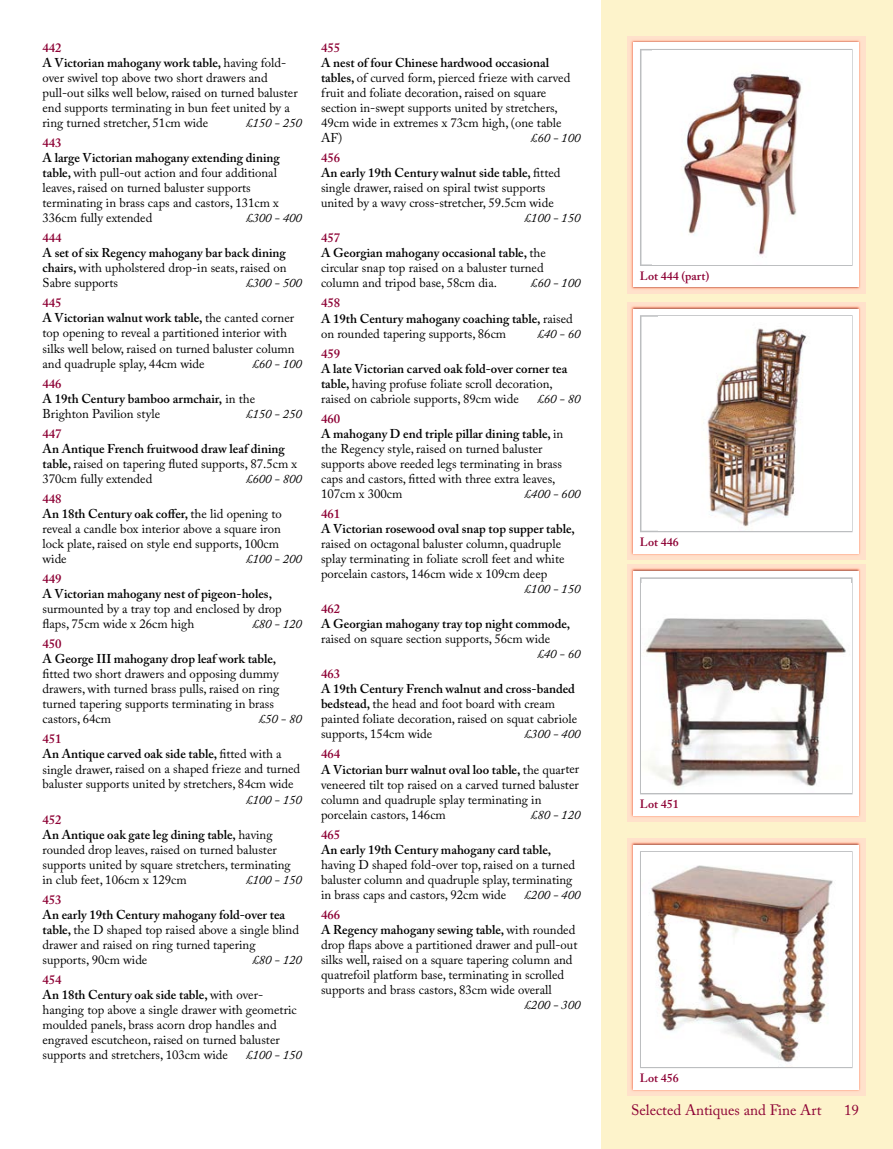
<style>
.page{position:relative;width:893px;height:1149px;background:#fff}
.page>*{position:absolute;margin:0;border:0;box-sizing:border-box;transform-origin:0 0}
.t1{font:15px "Adobe Caslon Pro";color:#8d0134}
.t2{font:12.75px/15px "Adobe Caslon Pro";color:#000}
.t3{font:600 12.75px/15px "Adobe Caslon Pro";color:#000}
.t4{font:italic 12.75px "Adobe Caslon Pro";color:#000}
.t5{font:600 12.75px "Adobe Caslon Pro";color:#8d0134}
.t6{font:600 12px "Adobe Caslon Pro";color:#8d0134}
.s1{font-weight:600;color:#8d0134}
.s2{font-weight:600}
.s3{color:#8d0134}
.s4{font-weight:400}
</style>
<div class="page">
<div style="left:601px;top:0;width:292px;height:1148px;background:#fdf3cb"></div>
<img style="left:627px;top:37px;width:238px;height:256px">
<div style="left:634px;top:43px;width:225px;height:244px;background:#fff"></div>
<svg style="left:640px;top:49px;width:213px;height:217px"></svg>
<img style="left:652px;top:50px;width:199px;height:214px">
<img style="left:627px;top:303px;width:238px;height:256px">
<div style="left:634px;top:309px;width:225px;height:244px;background:#fff"></div>
<svg style="left:640px;top:315px;width:213px;height:217px"></svg>
<img style="left:659px;top:316px;width:192px;height:214px">
<img style="left:627px;top:838px;width:238px;height:257px">
<div style="left:634px;top:844px;width:225px;height:245px;background:#fff"></div>
<svg style="left:640px;top:851px;width:213px;height:216px"></svg>
<img style="left:641px;top:852px;width:210px;height:214px">
<img style="left:627px;top:565px;width:238px;height:256px">
<div style="left:634px;top:571px;width:225px;height:244px;background:#fff"></div>
<svg style="left:640px;top:577px;width:213px;height:217px"></svg>
<img style="left:641px;top:583px;width:210px;height:209px">
<p class="t2" style="left:43px;top:42px;width:257px"><span class="s1">442<br></span><span class="s2">A Victorian mahogany work table,</span> having fold&shy;over swivel top above two short drawers and pull-out silks well below, raised on turned baluster end supports terminating in bun feet united by a ring turned stretcher, 51cm wide</p>
<p class="t4" style="left:246px;top:118px;width:57px">£150 - 250</p>
<p class="t5" style="left:43px;top:138px;width:21px">443</p>
<p class="t2" style="left:43px;top:152px;width:239px"><span class="s2">A large Victorian mahogany extending dining table,</span> with pull-out action and four additional leaves, raised on turned baluster supports terminating in brass caps and castors, 131cm x 336cm fully extended</p>
<p class="t4" style="left:246px;top:213px;width:57px">£300 - 400</p>
<p class="t5" style="left:43px;top:233px;width:21px">444</p>
<p class="t2" style="left:43px;top:247px;width:245px;text-align:justify"><span class="s2">A set of six Regency mahogany bar back dining chairs,</span> with upholstered drop-in seats, raised on Sabre supports</p>
<p class="t4" style="left:246px;top:279px;width:57px">£300 - 500</p>
<p class="t2" style="left:43px;top:297px;width:253px"><span class="s1">445<br></span><span class="s2">A Victorian walnut work table,</span> the canted corner top opening to reveal a partitioned interior with silks well below, raised on turned baluster column and quadruple splay, 44cm wide</p>
<p class="t4" style="left:252px;top:359px;width:51px">£60 - 100</p>
<p class="t3" style="left:43px;top:377px;width:214px"><span class="s3">446<br></span>A 19th Century bamboo armchair, <span class="s4">in the<br>Brighton Pavilion style</span></p>
<p class="t4" style="left:246px;top:409px;width:57px">£150 - 250</p>
<p class="t5" style="left:43px;top:428px;width:21px">447</p>
<p class="t2" style="left:43px;top:442px;width:256px"><span class="s2">An Antique French fruitwood draw leaf dining table,</span> raised on tapering fluted supports, 87.5cm x<br>370cm fully extended</p>
<p class="t4" style="left:246px;top:474px;width:57px">£600 - 800</p>
<p class="t2" style="left:43px;top:492px;width:241px"><span class="s1">448<br></span><span class="s2">An 18th Century oak coffer,</span> the lid opening to reveal a candle box interior above a square iron lock plate, raised on style end supports, 100cm wide</p>
<p class="t4" style="left:246px;top:554px;width:57px">£100 - 200</p>
<p class="t5" style="left:43px;top:573px;width:21px">449</p>
<p class="t3" style="left:43px;top:587px;width:231px">A Victorian mahogany nest of pigeon-holes,</p>
<p class="t2" style="left:43px;top:602px;width:241px">surmounted by a tray top and enclosed by drop flaps, 75cm wide x 26cm high</p>
<p class="t4" style="left:252px;top:619px;width:51px">£80 - 120</p>
<p class="t5" style="left:43px;top:639px;width:21px">450</p>
<p class="t3" style="left:43px;top:652px;width:235px">A George III mahogany drop leaf work table,</p>
<p class="t2" style="left:43px;top:667px;width:238px">fitted two short drawers and opposing dummy drawers, with turned brass pulls, raised on ring turned tapering supports terminating in brass castors, 64cm</p>
<p class="t4" style="left:259px;top:714px;width:45px">£50 - 80</p>
<p class="t2" style="left:43px;top:732px;width:259px"><span class="s1">451<br></span><span class="s2">An Antique carved oak side table,</span> fitted with a single drawer, raised on a shaped frieze and turned baluster supports united by stretchers, 84cm wide</p>
<p class="t4" style="left:246px;top:794px;width:57px">£100 - 150</p>
<p class="t2" style="left:43px;top:813px;width:250px"><span class="s1">452<br></span><span class="s2">An Antique oak gate leg dining table,</span> having rounded drop leaves, raised on turned baluster supports united by square stretchers, terminating in club feet, 106cm x 129cm</p>
<p class="t4" style="left:246px;top:874px;width:57px">£100 - 150</p>
<p class="t5" style="left:43px;top:894px;width:21px">453</p>
<p class="t2" style="left:43px;top:908px;width:258px"><span class="s2">An early 19th Century mahogany fold-over tea table,</span> the D shaped top raised above a single blind drawer and raised on ring turned tapering supports, 90cm wide</p>
<p class="t4" style="left:252px;top:954px;width:51px">£80 - 120</p>
<p class="t2" style="left:43px;top:973px;width:256px"><span class="s1">454<br></span><span class="s2">An 18th Century oak side table,</span> with over&shy;hanging top above a single drawer with geometric moulded panels, brass acorn drop handles and engraved escutcheon, raised on turned baluster supports and stretchers, 103cm wide</p>
<p class="t4" style="left:246px;top:1050px;width:57px">£100 - 150</p>
<p class="t5" style="left:321px;top:43px;width:21px">455</p>
<p class="t2" style="left:321px;top:57px;width:251px"><span class="s2">A nest of four Chinese hardwood occasional tables,</span> of curved form, pierced frieze with carved fruit and foliate decoration, raised on square section in-swept supports united by stretchers, 49cm wide in extremes x 73cm high, (one table AF)</p>
<p class="t4" style="left:531px;top:133px;width:51px">£60 - 100</p>
<p class="t2" style="left:321px;top:152px;width:241px"><span class="s1">456<br></span><span class="s2">An early 19th Century walnut side table,</span> fitted single drawer, raised on spiral twist supports united by a wavy cross-stretcher, 59.5cm wide</p>
<p class="t4" style="left:525px;top:213px;width:57px">£100 - 150</p>
<p class="t2" style="left:321px;top:232px;width:226px"><span class="s1">457<br></span><span class="s2">A Georgian mahogany occasional table,</span> the circular snap top raised on a baluster turned column and tripod base, 58cm dia.</p>
<p class="t4" style="left:531px;top:279px;width:51px">£60 - 100</p>
<p class="t2" style="left:321px;top:297px;width:253px"><span class="s1">458<br></span><span class="s2">A 19th Century mahogany coaching table,</span> raised on rounded tapering supports, 86cm</p>
<p class="t4" style="left:537px;top:329px;width:45px">£40 - 60</p>
<p class="t5" style="left:321px;top:348px;width:21px">459</p>
<p class="t2" style="left:321px;top:362px;width:248px"><span class="s2">A late Victorian carved oak fold-over corner tea table,</span> having profuse foliate scroll decoration, raised on cabriole supports, 89cm wide</p>
<p class="t4" style="left:537px;top:394px;width:45px">£60 - 80</p>
<p class="t2" style="left:321px;top:412px;width:244px"><span class="s1">460<br></span><span class="s2">A mahogany D end triple pillar dining table,</span> in the Regency style, raised on turned baluster supports above reeded legs terminating in brass caps and castors, fitted with three extra leaves, 107cm x 300cm</p>
<p class="t4" style="left:525px;top:489px;width:57px">£400 - 600</p>
<p class="t5" style="left:321px;top:508px;width:21px">461</p>
<p class="t3" style="left:321px;top:522px;width:255px">A Victorian rosewood oval snap top supper table,</p>
<p class="t2" style="left:321px;top:537px;width:245px">raised on octagonal baluster column, quadruple splay terminating in foliate scroll feet and white porcelain castors, 146cm wide x 109cm deep</p>
<p class="t4" style="left:525px;top:584px;width:57px">£100 - 150</p>
<p class="t5" style="left:321px;top:603px;width:21px">462</p>
<p class="t3" style="left:321px;top:617px;width:251px">A Georgian mahogany tray top night commode,</p>
<p class="t2" style="left:321px;top:632px;width:231px">raised on square section supports, 56cm wide</p>
<p class="t4" style="left:537px;top:649px;width:45px">£40 - 60</p>
<p class="t5" style="left:321px;top:669px;width:21px">463</p>
<p class="t2" style="left:321px;top:682px;width:258px"><span class="s2">A 19th Century French walnut and cross-banded bedstead,</span> the head and foot board with cream painted foliate decoration, raised on squat cabriole supports, 154cm wide</p>
<p class="t4" style="left:525px;top:729px;width:57px">£300 - 400</p>
<p class="t2" style="left:321px;top:747px;width:260px"><span class="s1">464<br></span><span class="s2">A Victorian burr walnut oval loo table,</span> the quarter veneered tilt top raised on a carved turned baluster column and quadruple splay terminating in porcelain castors, 146cm</p>
<p class="t4" style="left:531px;top:809px;width:51px">£80 - 120</p>
<p class="t5" style="left:321px;top:829px;width:21px">465</p>
<p class="t3" style="left:321px;top:843px;width:232px">An early 19th Century mahogany card table,</p>
<p class="t2" style="left:321px;top:858px;width:256px">having D shaped fold-over top, raised on a turned baluster column and quadruple splay, terminating in brass caps and castors, 92cm wide</p>
<p class="t4" style="left:525px;top:889px;width:57px">£200 - 400</p>
<p class="t2" style="left:321px;top:908px;width:258px"><span class="s1">466<br></span><span class="s2">A Regency mahogany sewing table,</span> with rounded drop flaps above a partitioned drawer and pull-out silks well, raised on a square tapering column and quatrefoil platform base, terminating in scrolled supports and brass castors, 83cm wide overall</p>
<p class="t4" style="left:525px;top:999px;width:57px">£200 - 300</p>
<p class="t6" style="left:640px;top:271px;width:71px">Lot 444 (part)</p>
<p class="t6" style="left:640px;top:537px;width:40px">Lot 446</p>
<p class="t6" style="left:640px;top:799px;width:40px">Lot 451</p>
<p class="t6" style="left:640px;top:1072px;width:40px">Lot 456</p>
<p class="t1" style="left:631px;top:1103px;width:192px">Selected Antiques and Fine Art</p>
<p class="t1" style="left:844px;top:1103px;width:16px">19</p>
</div>
